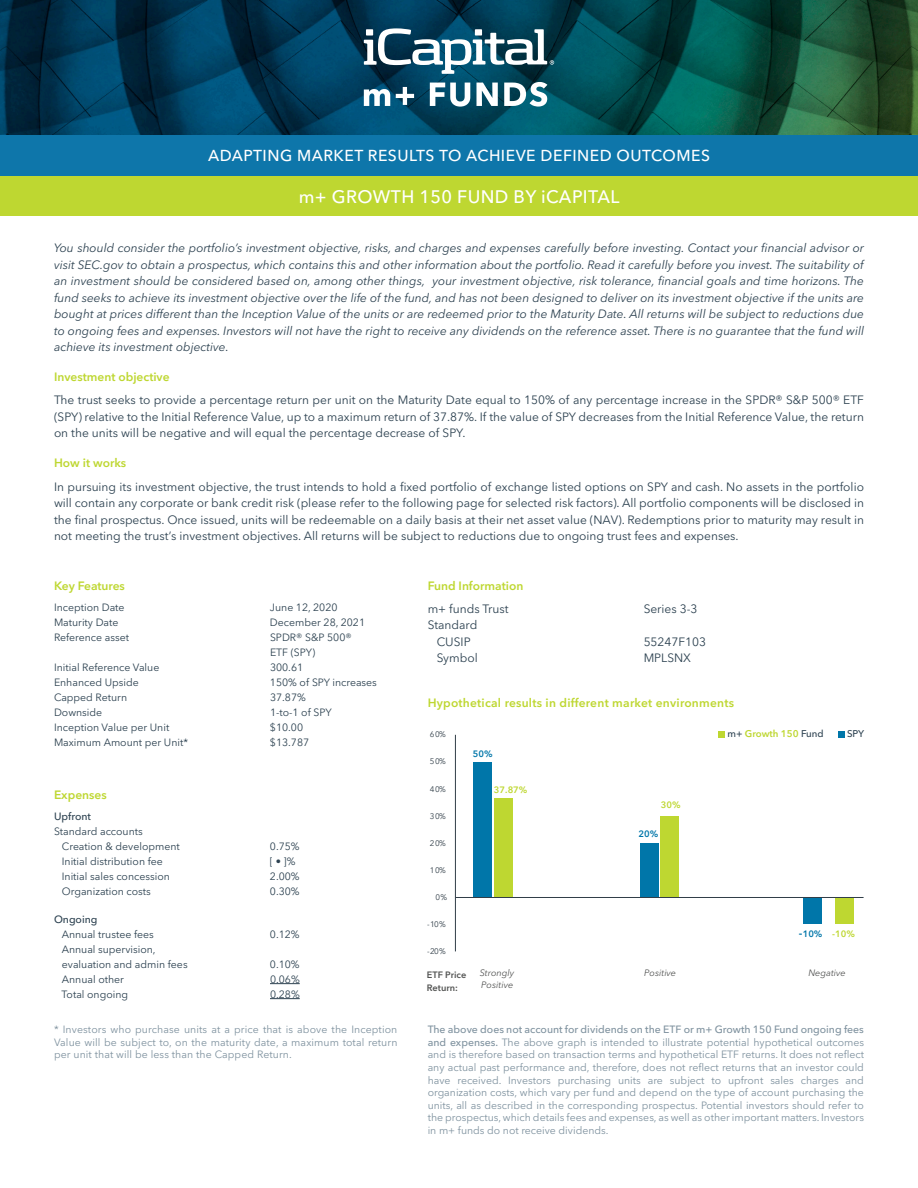
<style>
.page{position:relative;width:918px;height:1188px;background:#fff}
.page>*{position:absolute;margin:0;border:0;box-sizing:border-box;transform-origin:0 0}
.User_Type{font:500 18px "Avenir Next LT Pro";letter-spacing:.02em;color:#fff}
.t1{font:500 15.75px "Avenir Next LT Pro";letter-spacing:.03em;color:#fff}
.t2{font:12px/16.5px "Avenir Next LT Pro";color:#2c4150;text-align:justify}
.t3{font:italic 12px/16.5px "Avenir Next LT Pro";color:#2c4150;text-align:justify}
.t4{font:600 12px "Avenir Next LT Pro";color:#bed731}
.t5{font:600 12px "Avenir Next LT Pro";letter-spacing:.02em;color:#bed731}
.t6{font:10.5px/12.6px "Avenir Next LT Pro";color:#7f929f;text-align:justify}
.t7{font:10.5px/15px "Avenir Next LT Pro";color:#2c4150}
.t8{font:500 10.5px "Avenir Next LT Pro";color:#2c4150}
.t9{font:600 9.75px "Avenir Next LT Pro";color:#bed731}
.t10{font:500 9.75px "Avenir Next LT Pro";color:#2c4150}
.t11{font:italic 9.15px/12.6px "Avenir Next LT Pro";color:#535453}
.t12{font:600 9.15px "Avenir Next LT Pro";color:#bed731}
.t13{font:600 9.15px "Avenir Next LT Pro";color:#535453}
.t14{font:600 9.15px "Avenir Next LT Pro";color:#0076a9}
.t15{font:8.1px "Avenir Next LT Pro";letter-spacing:.045em;color:#313e48}
.s1{font-weight:500;color:#2c4150}
.s2{font-size:11.55px;color:#0076a9}
.s3{color:#0076a9}
.s4{font-weight:500}
</style>
<div class="page">
<img style="left:0;top:0;width:918px;height:135px">
<div style="left:0;top:176px;width:918px;height:40px;background:#bed731"></div>
<div style="left:0;top:135px;width:918px;height:41px;background:#0e76aa"></div>
<hr style="left:270px;top:983px;width:30px;height:1px;background:#2c4150">
<hr style="left:270px;top:998px;width:30px;height:1px;background:#2c4150">
<hr style="left:455px;top:735px;width:1px;height:216px;background:#313e48">
<div style="left:473px;top:762px;width:19px;height:135px;background:#0076a9"></div>
<div style="left:494px;top:798px;width:19px;height:99px;background:#bed731"></div>
<div style="left:640px;top:843px;width:18px;height:54px;background:#0076a9"></div>
<div style="left:661px;top:816px;width:18px;height:81px;background:#bed731"></div>
<div style="left:803px;top:897px;width:19px;height:27px;background:#0076a9"></div>
<div style="left:835px;top:897px;width:19px;height:27px;background:#bed731"></div>
<hr style="left:455px;top:897px;width:409px;height:1px;background:#313e48">
<svg style="left:838px;top:731px;width:6px;height:6px"></svg>
<div style="left:718px;top:731px;width:7px;height:6px;background:#bed731"></div>
<svg style="left:364px;top:28px;width:190px;height:46px"></svg>
<svg style="left:364px;top:89px;width:26px;height:17px"></svg>
<svg style="left:396px;top:87px;width:18px;height:18px"></svg>
<svg style="left:430px;top:83px;width:40px;height:24px"></svg>
<svg style="left:476px;top:83px;width:22px;height:23px"></svg>
<svg style="left:504px;top:82px;width:43px;height:25px"></svg>
<p class="t1" style="left:208px;top:146px;width:503px">ADAPTING MARKET RESULTS TO ACHIEVE DEFINED OUTCOMES</p>
<p class="User_Type" style="left:299px;top:185px;width:322px">m+ GROWTH 150 FUND BY iCAPITAL</p>
<p class="t3" style="left:54px;top:240px;width:812px">You should consider the portfolio’s investment objective, risks, and charges and expenses carefully before investing. Contact your financial advisor or visit SEC.gov to obtain a prospectus, which contains this and other information about the portfolio. Read it carefully before you invest. The suitability of an investment should be considered based on, among other things, your investment objective, risk tolerance, financial goals and time horizons. The fund seeks to achieve its investment objective over the life of the fund, and has not been designed to deliver on its investment objective if the units are bought at prices different than the Inception Value of the units or are redeemed prior to the Maturity Date. All returns will be subject to reductions due to ongoing fees and expenses. Investors will not have the right to receive any dividends on the reference asset. There is no guarantee that the fund will achieve its investment objective.</p>
<p class="t4" style="left:54px;top:370px;width:117px">Investment objective</p>
<p class="t2" style="left:54px;top:392px;width:812px">The trust seeks to provide a percentage return per unit on the Maturity Date equal to 150% of any percentage increase in the SPDR® S&amp;P 500® ETF (SPY) relative to the Initial Reference Value, up to a maximum return of 37.87%. If the value of SPY decreases from the Initial Reference Value, the return on the units will be negative and will equal the percentage decrease of SPY.</p>
<p class="t4" style="left:54px;top:456px;width:74px">How it works</p>
<p class="t2" style="left:54px;top:478px;width:812px">In pursuing its investment objective, the trust intends to hold a fixed portfolio of exchange listed options on SPY and cash. No assets in the portfolio will contain any corporate or bank credit risk (please refer to the following page for selected risk factors). All portfolio components will be disclosed in the final prospectus. Once issued, units will be redeemable on a daily basis at their net asset value (NAV). Redemptions prior to maturity may result in not meeting the trust’s investment objectives. All returns will be subject to reductions due to ongoing trust fees and expenses.</p>
<p class="t4" style="left:54px;top:578px;width:72px">Key Features</p>
<p class="t7" style="left:54px;top:600px;width:72px">Inception Date</p>
<p class="t7" style="left:270px;top:600px;width:69px">June 12, 2020</p>
<p class="t7" style="left:54px;top:615px;width:66px">Maturity Date</p>
<p class="t7" style="left:270px;top:615px;width:97px">December 28, 2021</p>
<p class="t7" style="left:54px;top:630px;width:77px">Reference asset</p>
<p class="t7" style="left:270px;top:630px;width:83px">SPDR® S&amp;P 500®<br>ETF (SPY)</p>
<p class="t7" style="left:54px;top:660px;width:107px">Initial Reference Value</p>
<p class="t7" style="left:270px;top:660px;width:35px">300.61</p>
<p class="t7" style="left:54px;top:675px;width:86px">Enhanced Upside</p>
<p class="t7" style="left:270px;top:675px;width:108px">150% of SPY increases</p>
<p class="t7" style="left:54px;top:690px;width:75px">Capped Return</p>
<p class="t7" style="left:270px;top:690px;width:37px">37.87%</p>
<p class="t7" style="left:54px;top:705px;width:50px">Downside</p>
<p class="t7" style="left:270px;top:705px;width:63px">1-to-1 of SPY</p>
<p class="t7" style="left:54px;top:720px;width:117px">Inception Value per Unit</p>
<p class="t7" style="left:270px;top:720px;width:35px">$10.00</p>
<p class="t7" style="left:54px;top:735px;width:136px">Maximum Amount per Unit*</p>
<p class="t7" style="left:270px;top:735px;width:41px">$13.787</p>
<p class="t4" style="left:428px;top:578px;width:97px">Fund Information</p>
<p class="t2" style="left:428px;top:601px;width:82px">m+ funds Trust</p>
<p class="t2" style="left:644px;top:601px;width:55px">Series 3-3</p>
<p class="t2" style="left:428px;top:617px;width:51px">Standard</p>
<p class="t2" style="left:437px;top:634px;width:36px">CUSIP</p>
<p class="t2" style="left:644px;top:634px;width:64px">55247F103</p>
<p class="t2" style="left:437px;top:650px;width:43px">Symbol</p>
<p class="t2" style="left:644px;top:650px;width:49px">MPLSNX</p>
<p class="t5" style="left:428px;top:696px;width:308px">Hypothetical results in different market environments</p>
<p class="t9" style="left:727px;top:728px;width:98px"><span class="s1">m+</span> Growth 150 <span class="s1">Fund</span></p>
<p class="t10" style="left:847px;top:728px;width:19px">SPY</p>
<p class="t15" style="left:430px;top:729px;width:17px">60%</p>
<p class="t14" style="left:473px;top:748px;width:21px">50%</p>
<p class="t15" style="left:430px;top:757px;width:17px">50%</p>
<p class="t4" style="left:54px;top:787px;width:54px">Expenses</p>
<p class="t8" style="left:54px;top:810px;width:38px">Upfront</p>
<p class="t7" style="left:54px;top:824px;width:90px">Standard accounts</p>
<p class="t7" style="left:62px;top:839px;width:119px">Creation &amp; development</p>
<p class="t7" style="left:270px;top:839px;width:31px">0.75%</p>
<p class="t7" style="left:62px;top:854px;width:102px">Initial distribution fee</p>
<p class="t7" style="left:270px;top:854px;width:27px">[ • ]%</p>
<p class="t7" style="left:62px;top:869px;width:109px">Initial sales concession</p>
<p class="t7" style="left:270px;top:869px;width:31px">2.00%</p>
<p class="t7" style="left:62px;top:884px;width:91px">Organization costs</p>
<p class="t7" style="left:270px;top:884px;width:31px">0.30%</p>
<p class="t8" style="left:54px;top:913px;width:45px">Ongoing</p>
<p class="t7" style="left:62px;top:927px;width:94px">Annual trustee fees</p>
<p class="t7" style="left:270px;top:927px;width:31px">0.12%</p>
<p class="t7" style="left:62px;top:942px;width:96px">Annual supervision,</p>
<p class="t7" style="left:62px;top:957px;width:127px">evaluation and admin fees</p>
<p class="t7" style="left:270px;top:957px;width:31px">0.10%</p>
<p class="t7" style="left:62px;top:972px;width:64px">Annual other</p>
<p class="t7" style="left:270px;top:972px;width:31px">0.06%</p>
<p class="t7" style="left:62px;top:987px;width:68px">Total ongoing</p>
<p class="t7" style="left:270px;top:987px;width:31px">0.28%</p>
<p class="t6" style="left:54px;top:1023px;width:345px">* Investors who purchase units at a price that is above the Inception Value will be subject to, on the maturity date, a maximum total return per unit that will be less than the Capped Return.</p>
<p class="t15" style="left:430px;top:785px;width:17px">40%</p>
<p class="t15" style="left:430px;top:812px;width:17px">30%</p>
<p class="t15" style="left:430px;top:838px;width:17px">20%</p>
<p class="t15" style="left:430px;top:865px;width:17px">10%</p>
<p class="t15" style="left:435px;top:892px;width:13px">0%</p>
<p class="t15" style="left:427px;top:919px;width:20px">-10%</p>
<p class="t15" style="left:427px;top:946px;width:20px">-20%</p>
<p class="t12" style="left:494px;top:784px;width:35px">37.87%</p>
<p class="t12" style="left:661px;top:799px;width:21px">30%</p>
<p class="t14" style="left:639px;top:828px;width:21px">20%</p>
<p class="t11" style="left:480px;top:966px;width:36px">Strongly<br>Positive</p>
<p class="t13" style="left:427px;top:969px;width:41px">ETF Price</p>
<p class="t11" style="left:644px;top:966px;width:33px">Positive</p>
<p class="t13" style="left:427px;top:982px;width:32px">Return:</p>
<p class="t12" style="left:799px;top:928px;width:57px"><span class="s2">-</span><span class="s3">10%</span> -10%</p>
<p class="t11" style="left:808px;top:966px;width:39px">Negative</p>
<p class="t6" style="left:428px;top:1023px;width:438px"><span class="s4">The above does not account for dividends on the ETF or m+ Growth 150 Fund ongoing fees and expenses.</span> The above graph is intended to illustrate potential hypothetical outcomes and is therefore based on transaction terms and hypothetical ETF returns. It does not reflect any actual past performance and, therefore, does not reflect returns that an investor could have received. Investors purchasing units are subject to upfront sales charges and organization costs, which vary per fund and depend on the type of account purchasing the units, all as described in the corresponding prospectus. Potential investors should refer to the prospectus, which details fees and expenses, as well as other important matters. Investors in m+ funds do not receive dividends.</p>
</div>
